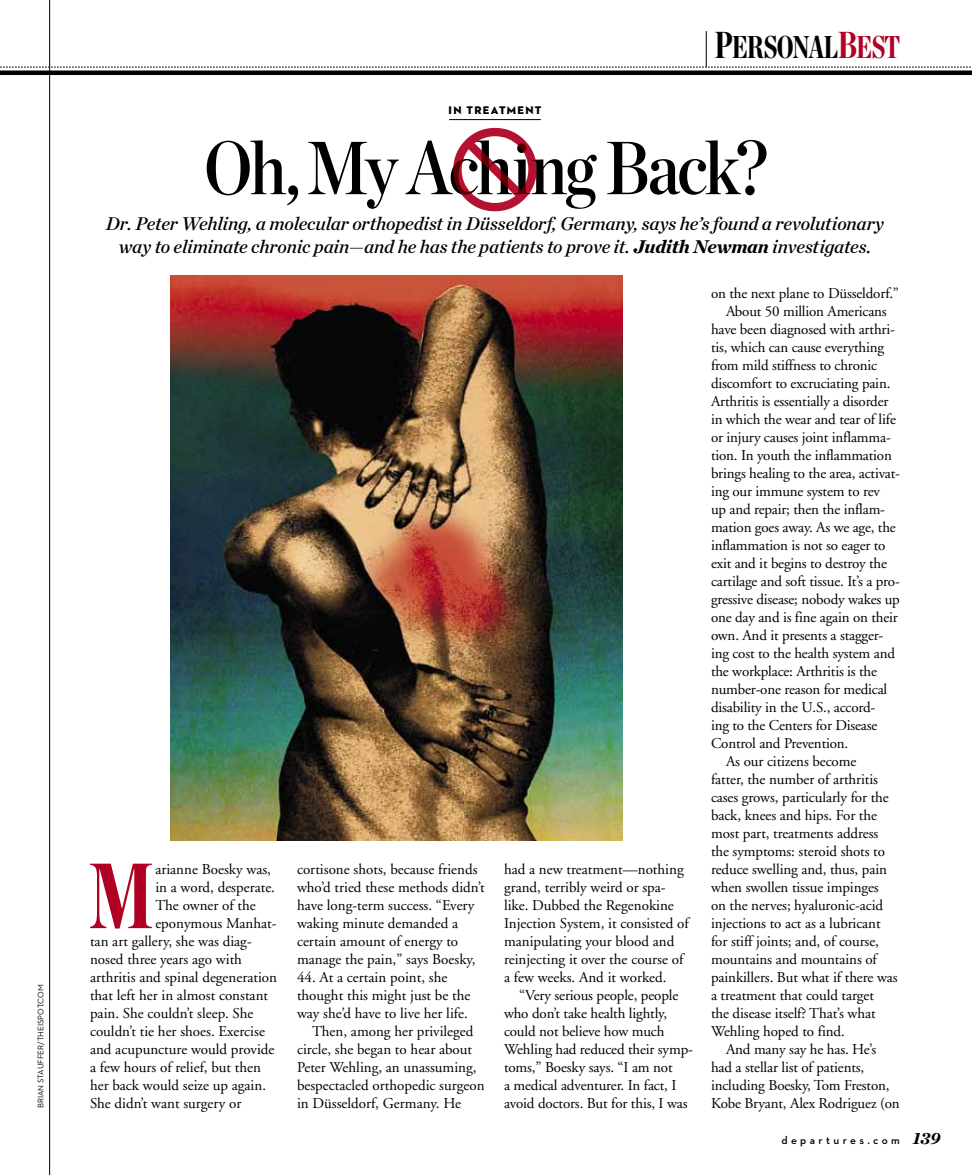
<style>
.page{position:relative;width:972px;height:1175px;background:#fff}
.page>*{position:absolute;margin:0;border:0;box-sizing:border-box;transform-origin:0 0}
.t1{font:700 92.4px "Chronicle Disp Comp";color:#b00024}
.t2{font:75px "Chronicle Disp Cond Semi";letter-spacing:-.03em;color:#000}
.t3{font:700 31.5px "Chronicle Disp Comp";letter-spacing:-.015em;color:#000}
.t4{font:italic 18.75px/22.5px "Chronicle Deck Semi";letter-spacing:-.01em;color:#000;text-align:center}
.t5{font:15px/18px "Adobe Garamond";letter-spacing:-.005em;color:#000}
.t6{font:600 11.25px "Neutraface 2 Text";letter-spacing:.3em;color:#000}
.t7{font:11.25px "Neutraface 2 Display Titling";letter-spacing:.115em;color:#000}
.t8{font:8.25px "Neutraface 2 Text";color:#000}
.s1{font-size:37.5px}
.s2{font-size:37.5px;color:#b00024}
.s3{color:#b00024}
.s4{font-family:"Chronicle Deck";font-weight:900}
.s5{font-family:"Chronicle Deck";font-weight:900;font-style:italic;font-size:16.8px}
</style>
<div class="page">
<div style="left:0;top:70px;width:972px;height:5px;background:#000"></div>
<svg style="left:0;top:67px;width:971px;height:1px"></svg>
<hr style="left:49px;top:0;width:1px;height:1174px;background:#000">
<hr style="left:706px;top:31px;width:1px;height:36px;background:#000">
<svg style="left:453px;top:128px;width:84px;height:83px"></svg>
<hr style="left:449px;top:119px;width:92px;height:1px;background:#000">
<img style="left:170px;top:275px;width:452px;height:565px">
<p class="t8" style="left:35px;top:1108px;width:126px;rotate:-90deg">brian stauffer/theispot.com</p>
<p class="t7" style="left:449px;top:103px;width:94px">IN TREATMENT</p>
<h3 class="t3" style="left:715px;top:22px;width:187px"><span class="s1">P</span>ERSONAL<span class="s2">B</span><span class="s3">EST</span></h3>
<h2 class="t2" style="left:204px;top:109px;width:566px">Oh, My Aching Back?</h2>
<p class="t4" style="left:106px;top:211px;width:780px">Dr. Peter Wehling, a molecular orthopedist in Düsseldorf, Germany, says he’s found a revolutionary way to eliminate chronic pain—and he has the patients to prove it. <span class="s4">Judith Newman</span> investigates.</p>
<h1 class="t1" style="left:90px;top:824px;width:65px">M</h1>
<p class="t5" style="left:155px;top:860px;width:117px">arianne Boesky was,</p>
<p class="t5" style="left:155px;top:878px;width:121px">in a word, desperate.</p>
<p class="t5" style="left:155px;top:896px;width:102px">The owner of the</p>
<p class="t5" style="left:155px;top:914px;width:123px">eponymous Manhat-</p>
<p class="t5" style="left:90px;top:932px;width:163px">tan art gallery, she was diag-</p>
<p class="t5" style="left:90px;top:950px;width:154px">nosed three years ago with</p>
<p class="t5" style="left:90px;top:968px;width:189px">arthritis and spinal degeneration</p>
<p class="t5" style="left:90px;top:986px;width:180px">that left her in almost constant</p>
<p class="t5" style="left:90px;top:1004px;width:165px">pain. She couldn’t sleep. She</p>
<p class="t5" style="left:90px;top:1022px;width:176px">couldn’t tie her shoes. Exercise</p>
<p class="t5" style="left:90px;top:1040px;width:186px">and acupuncture would provide</p>
<p class="t5" style="left:90px;top:1058px;width:173px">a few hours of relief, but then</p>
<p class="t5" style="left:90px;top:1076px;width:178px">her back would seize up again.</p>
<p class="t5" style="left:90px;top:1094px;width:153px">She didn’t want surgery or</p>
<p class="t5" style="left:297px;top:860px;width:189px">cortisone shots, because friends who’d tried these methods didn’t have long-term success. “Every waking minute demanded a certain amount of energy to manage the pain,” says Boesky,</p>
<p class="t5" style="left:297px;top:968px;width:152px">44. At a certain point, she</p>
<p class="t5" style="left:297px;top:986px;width:175px">thought this might just be the</p>
<p class="t5" style="left:297px;top:1004px;width:172px">way she’d have to live her life.</p>
<p class="t5" style="left:312px;top:1022px;width:163px">Then, among her privileged</p>
<p class="t5" style="left:297px;top:1040px;width:177px">circle, she began to hear about</p>
<p class="t5" style="left:297px;top:1058px;width:181px">Peter Wehling, an unassuming,</p>
<p class="t5" style="left:297px;top:1076px;width:189px">bespectacled orthopedic surgeon</p>
<p class="t5" style="left:297px;top:1094px;width:166px">in Düsseldorf, Germany. He</p>
<p class="t5" style="left:504px;top:860px;width:186px">had a new treatment—nothing grand, terribly weird or spa&shy;like. Dubbed the Regenokine<br>Injection System, it consisted of manipulating your blood and reinjecting it over the course of a few weeks. And it worked.</p>
<p class="t5" style="left:504px;top:986px;width:190px;text-indent:15px">“Very serious people, people who don’t take health lightly, could not believe how much<br>Wehling had reduced their symp&shy;toms,” Boesky says. “I am not<br>a medical adventurer. In fact, I avoid doctors. But for this, I was</p>
<p class="t5" style="left:711px;top:284px;width:190px">on the next plane to Düsseldorf.”</p>
<p class="t5" style="left:726px;top:302px;width:162px">About 50 million Americans</p>
<p class="t5" style="left:711px;top:320px;width:185px">have been diagnosed with arthri-</p>
<p class="t5" style="left:711px;top:338px;width:175px">tis, which can cause everything</p>
<p class="t5" style="left:711px;top:356px;width:168px">from mild stiffness to chronic</p>
<p class="t5" style="left:711px;top:374px;width:181px">discomfort to excruciating pain.</p>
<p class="t5" style="left:711px;top:392px;width:179px">Arthritis is essentially a disorder</p>
<p class="t5" style="left:711px;top:410px;width:186px">in which the wear and tear of life</p>
<p class="t5" style="left:711px;top:428px;width:181px">or injury causes joint inflamma-</p>
<p class="t5" style="left:711px;top:446px;width:182px">tion. In youth the inflammation</p>
<p class="t5" style="left:711px;top:464px;width:190px">brings healing to the area, activat-</p>
<p class="t5" style="left:711px;top:482px;width:170px">ing our immune system to rev</p>
<p class="t5" style="left:711px;top:500px;width:176px">up and repair; then the inflam-</p>
<p class="t5" style="left:711px;top:518px;width:186px">mation goes away. As we age, the</p>
<p class="t5" style="left:711px;top:536px;width:176px">inflammation is not so eager to</p>
<p class="t5" style="left:711px;top:554px;width:178px">exit and it begins to destroy the</p>
<p class="t5" style="left:711px;top:572px;width:190px">cartilage and soft tissue. It’s a pro-</p>
<p class="t5" style="left:711px;top:590px;width:190px">gressive disease; nobody wakes up</p>
<p class="t5" style="left:711px;top:608px;width:188px">one day and is fine again on their</p>
<p class="t5" style="left:711px;top:626px;width:174px">own. And it presents a stagger-</p>
<p class="t5" style="left:711px;top:644px;width:186px">ing cost to the health system and</p>
<p class="t5" style="left:711px;top:662px;width:168px">the workplace: Arthritis is the</p>
<p class="t5" style="left:711px;top:680px;width:178px">number-one reason for medical</p>
<p class="t5" style="left:711px;top:698px;width:166px">disability in the U.S., accord-</p>
<p class="t5" style="left:711px;top:716px;width:168px">ing to the Centers for Disease</p>
<p class="t5" style="left:711px;top:734px;width:139px">Control and Prevention.</p>
<p class="t5" style="left:726px;top:752px;width:132px">As our citizens become</p>
<p class="t5" style="left:711px;top:770px;width:169px">fatter, the number of arthritis</p>
<p class="t5" style="left:711px;top:788px;width:179px">cases grows, particularly for the</p>
<p class="t5" style="left:711px;top:806px;width:168px">back, knees and hips. For the</p>
<p class="t5" style="left:711px;top:824px;width:169px">most part, treatments address</p>
<p class="t5" style="left:711px;top:842px;width:176px">the symptoms: steroid shots to</p>
<p class="t5" style="left:711px;top:860px;width:178px">reduce swelling and, thus, pain</p>
<p class="t5" style="left:711px;top:878px;width:169px">when swollen tissue impinges</p>
<p class="t5" style="left:711px;top:896px;width:174px">on the nerves; hyaluronic-acid</p>
<p class="t5" style="left:711px;top:914px;width:171px">injections to act as a lubricant</p>
<p class="t5" style="left:711px;top:932px;width:169px">for stiff joints; and, of course,</p>
<p class="t5" style="left:711px;top:950px;width:167px">mountains and mountains of</p>
<p class="t5" style="left:711px;top:968px;width:188px">painkillers. But what if there was</p>
<p class="t5" style="left:711px;top:986px;width:164px">a treatment that could target</p>
<p class="t5" style="left:711px;top:1004px;width:166px">the disease itself? That’s what</p>
<p class="t5" style="left:711px;top:1022px;width:135px">Wehling hoped to find.</p>
<p class="t5" style="left:726px;top:1040px;width:152px">And many say he has. He’s</p>
<p class="t5" style="left:711px;top:1058px;width:155px">had a stellar list of patients,</p>
<p class="t5" style="left:711px;top:1076px;width:180px">including Boesky, Tom Freston,</p>
<p class="t5" style="left:711px;top:1094px;width:190px">Kobe Bryant, Alex Rodriguez (on</p>
<p class="t6" style="left:781px;top:1133px;width:160px">departures.com <span class="s5">139</span></p>
</div>
